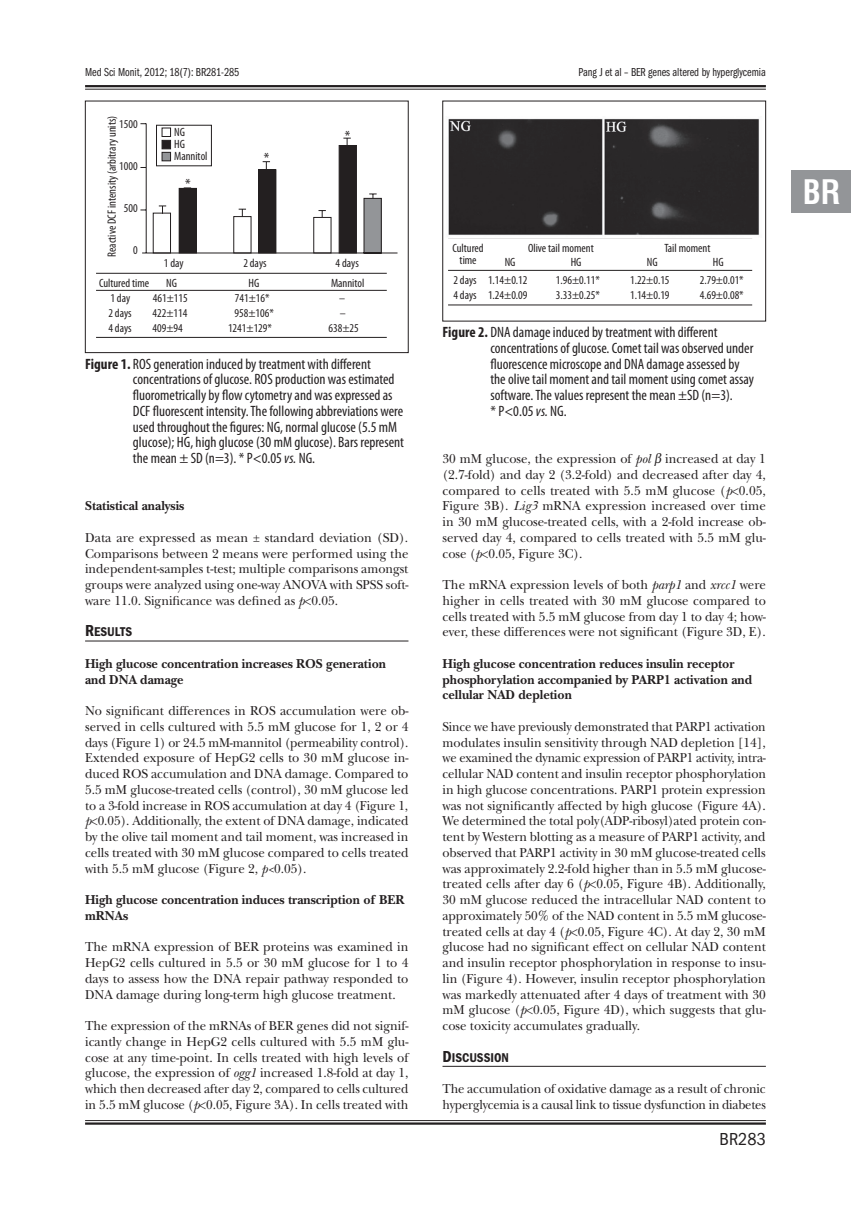
<style>
.page{position:relative;width:851px;height:1212px;background:#fff}
.page>*{position:absolute;margin:0;border:0;box-sizing:border-box;transform-origin:0 0}
.t1{font:33px "Swis 721 Cn EU Bold";color:#fff}
.M1_Pagina_Right{font:18px "Franklin Got Itc TOT Boo Con";color:#231f20}
.MSM_Rycina_tytul{font:condensed 15px/15.8px "Myriad Pro";color:#231f20}
.MSM_Body{font:13.5px/15.8px "New Baskerville";color:#231f20;text-align:justify;scale:.95 1}
.MSM_Body-2{font:13.5px/15.8px "New Baskerville";color:#231f20;text-align:justify;scale:.92 1}
.MSM_Headline_2{font:700 13.5px/15.8px "New Baskerville";color:#231f20;scale:.95 1}
.MSM_Body-3{font:13.5px/15.8px "New Baskerville";color:#231f20;text-align:justify;scale:.96 1}
.MSM_Body-4{font:13.5px/15.8px "New Baskerville";color:#231f20;scale:.94 1}
.MSM_Headline_1{font:13.2px "Franklin Got Itc TOT Dem Con SC800";color:#231f20}
.t2{font:condensed 12px/12px "Myriad Pro";color:#231f20}
.M1_Right{font:12px "Franklin Got Itc TOT Boo Com";color:#231f20}
.M1_Left{font:12px "Franklin Got Itc TOT Boo Com";color:#231f20}
.s1{font-weight:700}
.s2{font-style:italic}
.s3{font-size:16.5px}
.s4{font-family:"Standard Sym L";font-style:italic}
</style>
<div class="page">
<hr style="left:85px;top:641px;width:323px;height:1px;background:#231f20">
<hr style="left:442px;top:1066px;width:323px;height:1px;background:#231f20">
<svg style="left:96px;top:124px;width:291px;height:214px"></svg>
<div style="left:85px;top:101px;width:323px;height:252px;border:1px solid #231f20"></div>
<hr style="left:448px;top:270px;width:304px;height:1px;background:#231f20">
<hr style="left:448px;top:237px;width:304px;height:1px;background:#231f20">
<hr style="left:448px;top:305px;width:304px;height:1px;background:#231f20">
<img style="left:448px;top:118px;width:311px;height:117px">
<hr style="left:85px;top:85px;width:680px;height:2px;background:#231f20">
<hr style="left:85px;top:89px;width:680px;height:1px;background:#231f20">
<hr style="left:85px;top:1120px;width:680px;height:1px;background:#231f20">
<hr style="left:85px;top:1122px;width:680px;height:3px;background:#231f20">
<div style="left:791px;top:170px;width:59px;height:43px;background:#939598"></div>
<p class="M1_Left" style="left:85px;top:66px;width:156px">Med Sci Monit, 2012; 18(7): BR281-285</p>
<p class="M1_Right" style="left:578px;top:66px;width:189px">Pang J et al – BER genes altered by hyperglycemia</p>
<p class="t2" style="left:106px;top:257px;width:143px;rotate:-90deg">Reactive DCF intensity (arbitrary units)</p>
<p class="t2" style="left:119px;top:118px;width:20px">1500</p>
<p class="t2" style="left:119px;top:160px;width:20px">1000</p>
<p class="t2" style="left:124px;top:202px;width:15px">500</p>
<p class="t2" style="left:133px;top:244px;width:6px">0</p>
<p class="t2" style="left:174px;top:126px;width:35px">NG<br>HG<br>Mannitol</p>
<p class="MSM_Rycina_tytul" style="left:185px;top:176px;width:7px">*</p>
<p class="t2" style="left:164px;top:257px;width:21px">1 day</p>
<p class="MSM_Rycina_tytul" style="left:263px;top:150px;width:7px">*</p>
<p class="MSM_Rycina_tytul" style="left:345px;top:128px;width:7px">*</p>
<p class="t2" style="left:243px;top:257px;width:25px">2 days</p>
<p class="t2" style="left:335px;top:257px;width:25px">4 days</p>
<p class="t2" style="left:99px;top:277px;width:52px">Cultured time</p>
<p class="t2" style="left:166px;top:277px;width:12px">NG</p>
<p class="t2" style="left:248px;top:277px;width:12px">HG</p>
<p class="t2" style="left:331px;top:277px;width:35px">Mannitol</p>
<p class="t2" style="left:110px;top:292px;width:21px">1 day</p>
<p class="t2" style="left:153px;top:292px;width:36px">461±115</p>
<p class="t2" style="left:235px;top:292px;width:36px">741±16*</p>
<p class="t2" style="left:339px;top:292px;width:7px">–</p>
<p class="t2" style="left:108px;top:307px;width:25px">2 days</p>
<p class="t2" style="left:152px;top:307px;width:36px">422±114</p>
<p class="t2" style="left:234px;top:307px;width:41px">958±106*</p>
<p class="t2" style="left:340px;top:307px;width:7px">–</p>
<p class="t2" style="left:108px;top:322px;width:25px">4 days</p>
<p class="t2" style="left:152px;top:322px;width:32px">409±94</p>
<p class="t2" style="left:228px;top:322px;width:45px">1241±129*</p>
<p class="t2" style="left:328px;top:322px;width:32px">638±25</p>
<p class="MSM_Rycina_tytul" style="left:133px;top:356px;width:272px;text-indent:-48px"><span class="s1">Figure 1.</span> ROS generation induced by treatment with different concentrations of glucose. ROS production was estimated fluorometrically by flow cytometry and was expressed as DCF fluorescent intensity. The following abbreviations were used throughout the figures: NG, normal glucose (5.5 mM glucose); HG, high glucose (30 mM glucose). Bars represent the mean ± SD (n=3). * P&lt;0.05 <span class="s2">vs.</span> NG.</p>
<p class="MSM_Headline_2" style="left:85px;top:498px;width:106px">Statistical analysis</p>
<p class="MSM_Body-3" style="left:85px;top:530px;width:338px">Data are expressed as mean ± standard deviation (SD).<br>Comparisons between 2 means were performed using the independent-samples t-test; multiple comparisons amongst groups were analyzed using one-way ANOVA with SPSS soft&shy;ware 11.0. Significance was defined as <span class="s2">p</span>&lt;0.05.</p>
<p class="MSM_Headline_1" style="left:85px;top:624px;width:49px"><span class="s3">R</span>ESULTS</p>
<p class="MSM_Headline_2" style="left:85px;top:656px;width:318px">High glucose concentration increases ROS generation and DNA damage</p>
<p class="MSM_Body" style="left:85px;top:703px;width:342px">No significant differences in ROS accumulation were ob&shy;served in cells cultured with 5.5 mM glucose for 1, 2 or 4 days (Figure 1) or 24.5 mM-mannitol (permeability control).<br>Extended exposure of HepG2 cells to 30 mM glucose in&shy;duced ROS accumulation and DNA damage. Compared to 5.5 mM glucose-treated cells (control), 30 mM glucose led to a 3-fold increase in ROS accumulation at day 4 (Figure 1, <span class="s2">p</span>&lt;0.05). Additionally, the extent of DNA damage, indicated by the olive tail moment and tail moment, was increased in cells treated with 30 mM glucose compared to cells treated with 5.5 mM glucose (Figure 2, <span class="s2">p&lt;</span>0.05).</p>
<p class="MSM_Headline_2" style="left:85px;top:892px;width:337px">High glucose concentration induces transcription of BER mRNAs</p>
<p class="MSM_Body" style="left:85px;top:939px;width:342px">The mRNA expression of BER proteins was examined in HepG2 cells cultured in 5.5 or 30 mM glucose for 1 to 4 days to assess how the DNA repair pathway responded to DNA damage during long-term high glucose treatment.</p>
<p class="MSM_Body" style="left:85px;top:1018px;width:342px">The expression of the mRNAs of BER genes did not signif&shy;icantly change in HepG2 cells cultured with 5.5 mM glu&shy;cose at any time-point. In cells treated with high levels of glucose, the expression of <span class="s2">ogg1</span> increased 1.8-fold at day 1, which then decreased after day 2, compared to cells cultured in 5.5 mM glucose (<span class="s2">p</span>&lt;0.05, Figure 3A). In cells treated with</p>
<p class="t2" style="left:452px;top:242px;width:33px;text-align:center">Cultured time</p>
<p class="t2" style="left:528px;top:242px;width:67px">Olive tail moment</p>
<p class="t2" style="left:664px;top:242px;width:48px">Tail moment</p>
<p class="t2" style="left:504px;top:256px;width:12px">NG</p>
<p class="t2" style="left:570px;top:256px;width:12px">HG</p>
<p class="t2" style="left:646px;top:256px;width:12px">NG</p>
<p class="t2" style="left:712px;top:256px;width:12px">HG</p>
<p class="t2" style="left:453px;top:274px;width:76px">2 days 1.14±0.12</p>
<p class="t2" style="left:555px;top:274px;width:46px">1.96±0.11*</p>
<p class="t2" style="left:630px;top:274px;width:41px">1.22±0.15</p>
<p class="t2" style="left:699px;top:274px;width:46px">2.79±0.01*</p>
<p class="t2" style="left:453px;top:289px;width:76px">4 days 1.24±0.09</p>
<p class="t2" style="left:555px;top:289px;width:46px">3.33±0.25*</p>
<p class="t2" style="left:630px;top:289px;width:41px">1.14±0.19</p>
<p class="t2" style="left:699px;top:289px;width:46px">4.69±0.08*</p>
<p class="MSM_Rycina_tytul" style="left:490px;top:324px;width:265px;text-indent:-48px"><span class="s1">Figure 2.</span> DNA damage induced by treatment with different concentrations of glucose. Comet tail was observed under fluorescence microscope and DNA damage assessed by the olive tail moment and tail moment using comet assay software. The values represent the mean ±SD (n=3).<br>* P&lt;0.05 <span class="s2">vs.</span> NG.</p>
<p class="MSM_Body" style="left:442px;top:451px;width:342px">30 mM glucose, the expression of <span class="s2">pol</span> <span class="s4">b</span> increased at day 1 (2.7-fold) and day 2 (3.2-fold) and decreased after day 4, compared to cells treated with 5.5 mM glucose (<span class="s2">p</span>&lt;0.05, Figure 3B). <span class="s2">Lig3</span> mRNA expression increased over time in 30 mM glucose-treated cells, with a 2-fold increase ob&shy;served day 4, compared to cells treated with 5.5 mM glu&shy;cose (<span class="s2">p</span>&lt;0.05, Figure 3C).</p>
<p class="MSM_Body" style="left:442px;top:577px;width:342px">The mRNA expression levels of both <span class="s2">parp1</span> and <span class="s2">xrcc1</span> were higher in cells treated with 30 mM glucose compared to cells treated with 5.5 mM glucose from day 1 to day 4; how&shy;ever, these differences were not significant (Figure 3D, E).</p>
<p class="MSM_Headline_2" style="left:442px;top:656px;width:327px">High glucose concentration reduces insulin receptor phosphorylation accompanied by PARP1 activation and cellular NAD depletion</p>
<p class="MSM_Body-2" style="left:442px;top:719px;width:353px">Since we have previously demonstrated that PARP1 activation modulates insulin sensitivity through NAD depletion [14], we examined the dynamic expression of PARP1 activity, intra&shy;cellular NAD content and insulin receptor phosphorylation in high glucose concentrations. PARP1 protein expression was not significantly affected by high glucose (Figure 4A).<br>We determined the total poly(ADP-ribosyl)ated protein con&shy;tent by Western blotting as a measure of PARP1 activity, and observed that PARP1 activity in 30 mM glucose-treated cells was approximately 2.2-fold higher than in 5.5 mM glucose&shy;treated cells after day 6 (<span class="s2">p</span>&lt;0.05, Figure 4B). Additionally, 30 mM glucose reduced the intracellular NAD content to approximately 50% of the NAD content in 5.5 mM glucose&shy;treated cells at day 4 (<span class="s2">p</span>&lt;0.05, Figure 4C). At day 2, 30 mM glucose had no significant effect on cellular NAD content and insulin receptor phosphorylation in response to insu&shy;lin (Figure 4). However, insulin receptor phosphorylation was markedly attenuated after 4 days of treatment with 30 mM glucose (<span class="s2">p</span>&lt;0.05, Figure 4D), which suggests that glu&shy;cose toxicity accumulates gradually.</p>
<p class="MSM_Headline_1" style="left:442px;top:1050px;width:68px"><span class="s3">D</span>ISCUSSION</p>
<p class="MSM_Body-4" style="left:442px;top:1081px;width:345px">The accumulation of oxidative damage as a result of chronic hyperglycemia is a causal link to tissue dysfunction in diabetes</p>
<p class="M1_Pagina_Right" style="left:719px;top:1129px;width:48px">BR283</p>
<p class="t1" style="left:802px;top:172px;width:39px">BR</p>
</div>
